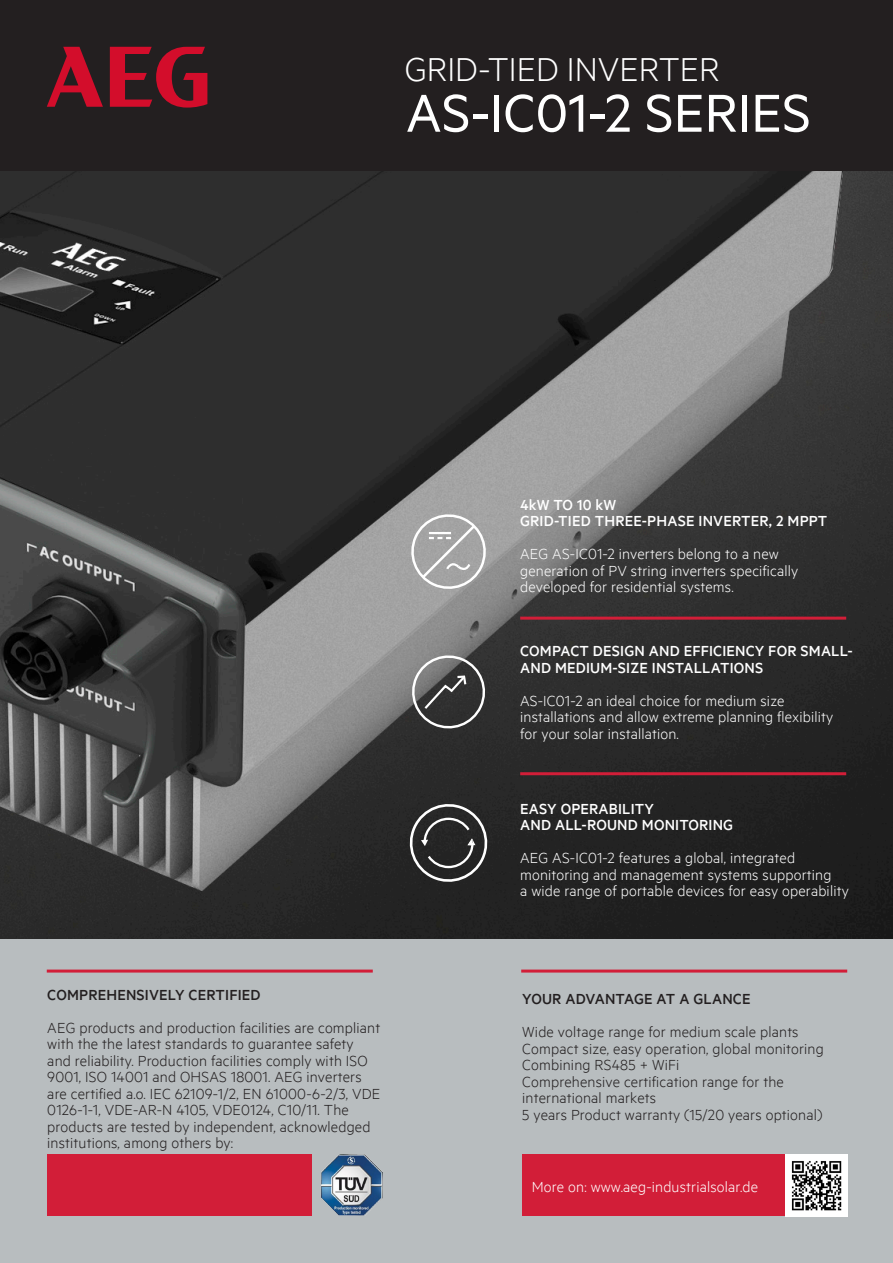
<style>
.page{position:relative;width:893px;height:1263px;background:#fff}
.page>*{position:absolute;margin:0;border:0;box-sizing:border-box;transform-origin:0 0}
.t1{font:60px "Metric";color:#fff}
.t2{font:300 37.5px "Metric";color:#fff}
.t3{font:300 16.5px/16.5px "Metric";letter-spacing:.01em;color:#231f20}
.t4{font:300 16.5px/16.5px "Metric";letter-spacing:.01em;color:#fff}
.t5{font:500 16.5px/16.5px "Metric";letter-spacing:.01em;color:#fff}
.t6{font:500 16.5px "Metric";letter-spacing:.01em;color:#231f20}
</style>
<div class="page">
<img style="left:0;top:170px;width:893px;height:770px">
<div style="left:0;top:940px;width:893px;height:323px;background:#b8bdbf"></div>
<svg style="left:411px;top:513px;width:76px;height:76px;background:#b0b0b0"></svg>
<svg style="left:412px;top:655px;width:74px;height:73px;background:#5b5b5b"></svg>
<svg style="left:410px;top:803px;width:78px;height:79px;background:#464646"></svg>
<div style="left:0;top:0;width:893px;height:170px;background:#231f20"></div>
<svg style="left:47px;top:47px;width:56px;height:60px"></svg>
<svg style="left:110px;top:47px;width:97px;height:61px"></svg>
<hr style="left:520px;top:617px;width:326px;height:3px;background:#d21e38">
<hr style="left:520px;top:772px;width:326px;height:3px;background:#d21e38">
<img style="left:322px;top:1154px;width:61px;height:61px">
<hr style="left:47px;top:969px;width:326px;height:3px;background:#d21e38">
<hr style="left:521px;top:969px;width:326px;height:3px;background:#d21e38">
<div style="left:522px;top:1154px;width:325px;height:62px;background:#d21e38"></div>
<img style="left:786px;top:1154px;width:61px;height:62px">
<div style="left:47px;top:1154px;width:265px;height:62px;background:#d21e38"></div>
<p class="t2" style="left:405px;top:48px;width:316px">GRID-TIED INVERTER</p>
<p class="t1" style="left:406px;top:78px;width:407px">AS-IC01-2 SERIES</p>
<p class="t6" style="left:47px;top:985px;width:215px">COMPREHENSIVELY CERTIFIED</p>
<p class="t3" style="left:47px;top:1019px;width:335px">AEG products and production facilities are compliant with the the latest standards to guarantee safety and reliability. Production facilities comply with ISO 9001, ISO 14001 and OHSAS 18001. AEG inverters are certified a.o. IEC 62109-1/2, EN 61000-6-2/3, VDE 0126-1-1, VDE-AR-N 4105, VDE0124, C10/11. The products are tested by independent, acknowledged institutions, among others by:</p>
<p class="t5" style="left:520px;top:496px;width:98px">4kW TO 10 kW</p>
<p class="t5" style="left:520px;top:512px;width:309px">GRID-TIED THREE-PHASE INVERTER, 2 MPPT</p>
<p class="t4" style="left:520px;top:545px;width:280px">AEG AS-IC01-2 inverters belong to a new generation of PV string inverters specifically developed for residential systems.</p>
<p class="t5" style="left:520px;top:643px;width:334px">COMPACT DESIGN AND EFFICIENCY FOR SMALL-<br>AND MEDIUM-SIZE INSTALLATIONS</p>
<p class="t4" style="left:520px;top:692px;width:314px">AS-IC01-2 an ideal choice for medium size installations and allow extreme planning flexibility for your solar installation.</p>
<p class="t5" style="left:520px;top:800px;width:135px">EASY OPERABILITY</p>
<p class="t5" style="left:520px;top:816px;width:214px">AND ALL-ROUND MONITORING</p>
<p class="t4" style="left:520px;top:849px;width:330px">AEG AS-IC01-2 features a global, integrated monitoring and management systems supporting<br>a wide range of portable devices for easy operability</p>
<p class="t6" style="left:522px;top:989px;width:230px">YOUR ADVANTAGE AT A GLANCE</p>
<p class="t3" style="left:522px;top:1023px;width:278px">Wide voltage range for medium scale plants</p>
<p class="t3" style="left:522px;top:1040px;width:303px">Compact size, easy operation, global monitoring</p>
<p class="t3" style="left:522px;top:1056px;width:159px">Combining RS485 + WiFi</p>
<p class="t3" style="left:522px;top:1073px;width:263px">Comprehensive certification range for the international markets</p>
<p class="t3" style="left:522px;top:1106px;width:302px">5 years Product warranty (15/20 years optional)</p>
<p class="t4" style="left:532px;top:1178px;width:228px">More on: www.aeg-industrialsolar.de</p>
</div>
